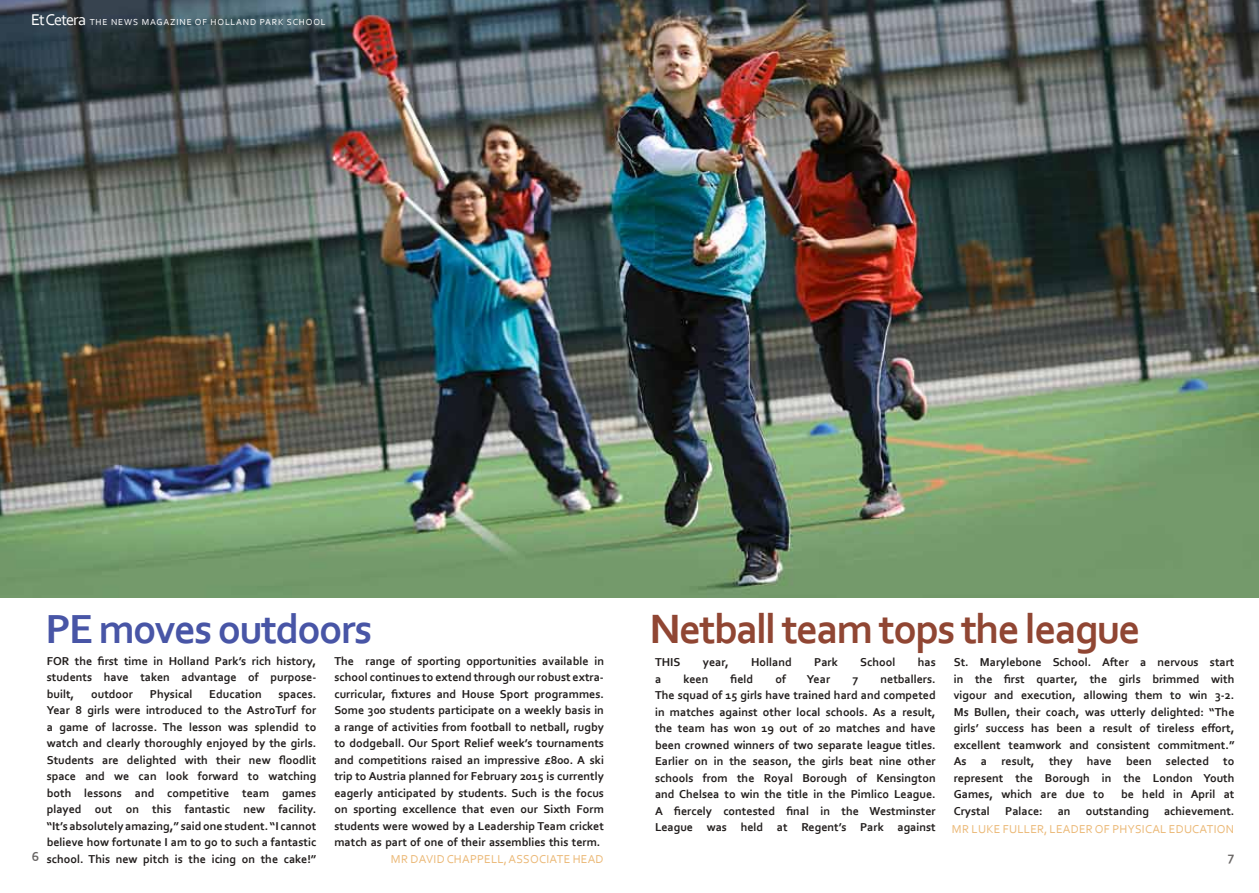
<style>
.page{position:relative;width:1259px;height:893px;background:#fff}
.page>*{position:absolute;margin:0;border:0;box-sizing:border-box;transform-origin:0 0}
.t1{font:700 42.9px "Corbel";letter-spacing:-.04em;color:#904633}
.t2{font:700 42.45px "Corbel";letter-spacing:-.04em;color:#4855a6}
.t3{font:700 13.5px "Corbel";color:#686564}
.t4{font:700 12px/16.5px "Corbel";color:#221e1d;text-align:justify}
.t5{font:12px "Corbel";letter-spacing:.02em;color:#ebb876}
.t6{font:9.15px "Corbel";letter-spacing:.09em;color:#fff}
.s1{font-size:16.35px}
.s2{color:#fff}
.s3{font-weight:400;color:#ebb876}
</style>
<div class="page">
<img style="left:0;top:0;width:1259px;height:598px">
<p class="t6" style="left:31px;top:16px;width:296px"><span class="s1">Et Cetera</span> THE NEWS MAGAZINE OF HOLLAND PARK SCHOOL</p>
<h2 class="t2" style="left:45px;top:603px;width:328px">PE moves outdoors</h2>
<h1 class="t1" style="left:649px;top:602px;width:492px">Netball team tops the league</h1>
<p class="t4" style="left:47px;top:652px;width:271px">FOR the first time in Holland Park’s rich history, students have taken advantage of purpose&shy;built,</p>
<p class="t4" style="left:334px;top:652px;width:271px;text-align:right">The range of sporting opportunities available in school continues to extend through our robust extra&shy;curricular, fixtures and House Sport programmes.<br>Some 300 students participate on a weekly basis in a range of activities from football to netball, rugby to dodgeball. Our Sport Relief week’s tournaments and competitions raised an impressive £800. A ski trip to Austria planned for February 2015 is currently eagerly anticipated by students. Such is the focus on sporting excellence that even our Sixth Form students were wowed by a Leadership Team cricket match as part of one of their assemblies this term.<span class="s2">.<br></span><span class="s3">MR DAVID CHAPPELL, ASSOCIATE HEAD</span></p>
<p class="t4" style="left:953px;top:653px;width:282px">St. Marylebone School. After a nervous start in the first quarter, the girls brimmed with vigour and execution, allowing them to win 3-2.<br>Ms Bullen, their coach, was utterly delighted: “The girls’ success has been a result of tireless effort, excellent teamwork and consistent commitment.” As a result, they have been selected to represent the Borough in the London Youth Games, which are due to</p>
<p class="t4" style="left:655px;top:653px;width:27px">THIS</p>
<p class="t4" style="left:703px;top:653px;width:27px">year,</p>
<p class="t4" style="left:751px;top:653px;width:42px">Holland</p>
<p class="t4" style="left:814px;top:653px;width:25px">Park</p>
<p class="t4" style="left:860px;top:653px;width:37px">School</p>
<p class="t4" style="left:917px;top:653px;width:19px">has</p>
<p class="t4" style="left:655px;top:670px;width:8px">a</p>
<p class="t4" style="left:683px;top:670px;width:26px">keen</p>
<p class="t4" style="left:730px;top:670px;width:24px">field</p>
<p class="t4" style="left:775px;top:670px;width:12px">of</p>
<p class="t4" style="left:807px;top:670px;width:25px">Year</p>
<p class="t4" style="left:852px;top:670px;width:7px">7</p>
<p class="t4" style="left:655px;top:670px;width:282px;text-indent:225px">netballers.<br>The squad of 15 girls have trained hard and competed in matches against other local schools. As a result, the team has won 19 out of 20 matches and have been crowned winners of two separate league titles.<br>Earlier on in the season, the girls beat nine other schools from the Royal Borough of Kensington and Chelsea to win the title in the Pimlico League.<br>A fiercely contested final in the Westminster League was held at Regent’s Park against</p>
<p class="t4" style="left:91px;top:685px;width:43px">outdoor</p>
<p class="t4" style="left:150px;top:685px;width:44px">Physical</p>
<p class="t4" style="left:209px;top:685px;width:54px">Education</p>
<p class="t4" style="left:47px;top:685px;width:271px;text-indent:232px">spaces.<br>Year 8 girls were introduced to the AstroTurf for a game of lacrosse. The lesson was splendid to watch and clearly thoroughly enjoyed by the girls.<br>Students are delighted with their new floodlit space and we can look forward to watching both lessons and competitive team games played out on this fantastic new facility. “It’s absolutely amazing,” said one student. “I cannot believe how fortunate I am to go to such a fantastic school. This new pitch is the icing on the cake!”</p>
<p class="t4" style="left:1121px;top:785px;width:115px">be held in April at</p>
<p class="t4" style="left:953px;top:802px;width:38px">Crystal</p>
<p class="t4" style="left:1005px;top:802px;width:39px">Palace:</p>
<p class="t4" style="left:1057px;top:802px;width:14px">an</p>
<p class="t4" style="left:1085px;top:802px;width:65px">outstanding</p>
<p class="t4" style="left:1164px;top:802px;width:72px">achievement.</p>
<p class="t5" style="left:952px;top:822px;width:284px">MR LU KE FU LLER, LEADER OF PHYSICAL EDUCATION</p>
<p class="t3" style="left:32px;top:848px;width:9px">6</p>
<p class="t3" style="left:1227px;top:848px;width:8px">7</p>
</div>
